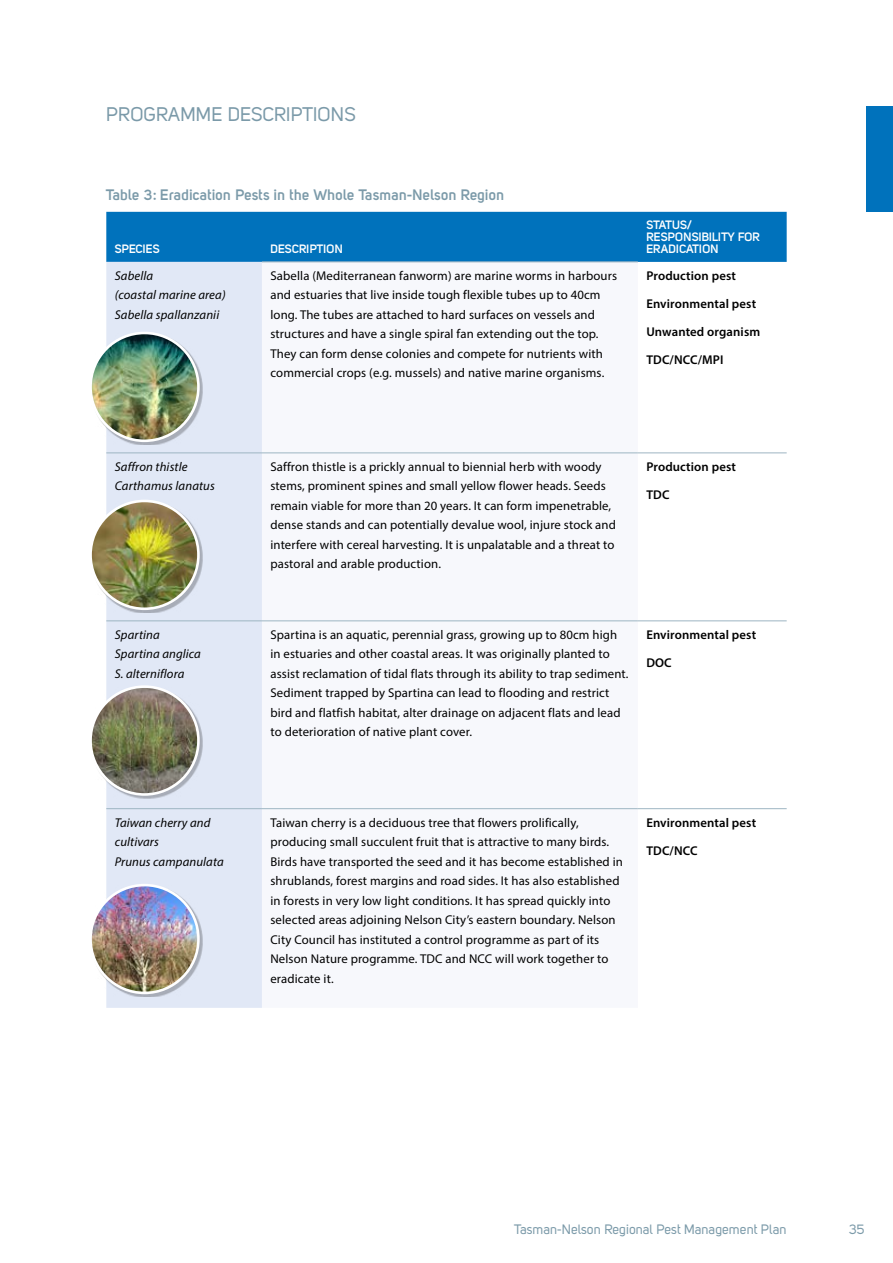
<style>
.page{position:relative;width:893px;height:1263px;background:#fff}
.page>*{position:absolute;margin:0;border:0;box-sizing:border-box;transform-origin:0 0}
.t1{font:19.5px "Uni Sans Regular";color:#7b9aa9}
.t2{font:700 15px "Uni Sans Semi";letter-spacing:.01em;color:#7b9aa9}
.t3{font:13.5px "Uni Sans Regular";color:#7b9aa9}
.t4{font:12.75px/19.5px "Myriad Pro";letter-spacing:.01em;color:#000}
.t5{font:italic 12.75px/19.5px "Myriad Pro";letter-spacing:.01em;color:#000}
.t6{font:600 12.75px/28px "Myriad Pro";letter-spacing:.01em;color:#000}
.t7{font:700 12px/12px "Uni Sans Semi";color:#fff}
</style>
<div class="page">
<div style="left:106px;top:212px;width:681px;height:50px;background:#0072bc"></div>
<div style="left:106px;top:262px;width:156px;height:746px;background:#e1e8f6"></div>
<svg style="left:262px;top:452px;width:376px;height:358px"></svg>
<hr style="left:106px;top:453px;width:156px;height:1px;background:#9db5c2">
<hr style="left:638px;top:453px;width:149px;height:1px;background:#9db5c2">
<hr style="left:106px;top:621px;width:156px;height:1px;background:#9db5c2">
<hr style="left:638px;top:621px;width:149px;height:1px;background:#9db5c2">
<hr style="left:106px;top:808px;width:156px;height:1px;background:#9db5c2">
<hr style="left:638px;top:808px;width:149px;height:1px;background:#9db5c2">
<hr style="left:262px;top:262px;width:376px;height:1px;background:#9db5c2">
<hr style="left:262px;top:453px;width:376px;height:1px;background:#9db5c2">
<hr style="left:262px;top:621px;width:376px;height:1px;background:#9db5c2">
<hr style="left:262px;top:808px;width:376px;height:1px;background:#9db5c2">
<div style="left:91px;top:333px;width:112px;height:112px;background:#000;opacity:.26"></div>
<img style="left:91px;top:333px;width:107px;height:108px;border-radius:54px">
<div style="left:89px;top:332px;width:111px;height:110px;border:3px solid #fff;border-radius:50%"></div>
<div style="left:91px;top:501px;width:112px;height:112px;background:#000;opacity:.26"></div>
<img style="left:91px;top:501px;width:107px;height:108px;border-radius:54px">
<div style="left:89px;top:500px;width:111px;height:110px;border:3px solid #fff;border-radius:50%"></div>
<div style="left:91px;top:687px;width:112px;height:111px;background:#000;opacity:.26"></div>
<img style="left:91px;top:687px;width:107px;height:107px;border-radius:54px">
<div style="left:89px;top:685px;width:111px;height:111px;border:3px solid #fff;border-radius:50%"></div>
<div style="left:91px;top:886px;width:112px;height:111px;background:#000;opacity:.26"></div>
<img style="left:91px;top:885px;width:107px;height:108px;border-radius:54px">
<div style="left:89px;top:884px;width:111px;height:110px;border:3px solid #fff;border-radius:50%"></div>
<div style="left:866px;top:106px;width:27px;height:106px;background:#0072bc"></div>
<h1 class="t1" style="left:106px;top:103px;width:251px">PROGRAMME DESCRIPTIONS</h1>
<p class="t2" style="left:106px;top:186px;width:400px">Table 3: Eradication Pests in the Whole Tasman-Nelson Region</p>
<p class="t7" style="left:115px;top:243px;width:47px">SPECIES</p>
<p class="t7" style="left:270px;top:243px;width:74px">DESCRIPTION</p>
<p class="t7" style="left:646px;top:219px;width:115px">STATUS/<br>RESPONSIBILITY FOR<br>ERADICATION</p>
<p class="t5" style="left:115px;top:266px;width:112px">Sabella<br>(coastal marine area)<br>Sabella spallanzanii</p>
<p class="t4" style="left:270px;top:266px;width:348px">Sabella (Mediterranean fanworm) are marine worms in harbours and estuaries that live inside tough flexible tubes up to 40cm long. The tubes are attached to hard surfaces on vessels and structures and have a single spiral fan extending out the top.<br>They can form dense colonies and compete for nutrients with commercial crops (e.g. mussels) and native marine organisms.</p>
<p class="t6" style="left:646px;top:261px;width:115px">Production pest<br>Environmental pest<br>Unwanted organism<br>TDC/NCC/MPI</p>
<p class="t5" style="left:115px;top:457px;width:102px">Saffron thistle<br>Carthamus lanatus</p>
<p class="t4" style="left:270px;top:457px;width:347px">Saffron thistle is a prickly annual to biennial herb with woody stems, prominent spines and small yellow flower heads. Seeds remain viable for more than 20 years. It can form impenetrable, dense stands and can potentially devalue wool, injure stock and interfere with cereal harvesting. It is unpalatable and a threat to pastoral and arable production.</p>
<p class="t6" style="left:646px;top:452px;width:91px">Production pest<br>TDC</p>
<p class="t5" style="left:115px;top:625px;width:88px">Spartina<br>Spartina anglica<br>S. alterniflora</p>
<p class="t4" style="left:270px;top:625px;width:360px">Spartina is an aquatic, perennial grass, growing up to 80cm high in estuaries and other coastal areas. It was originally planted to assist reclamation of tidal flats through its ability to trap sediment.<br>Sediment trapped by Spartina can lead to flooding and restrict bird and flatfish habitat, alter drainage on adjacent flats and lead to deterioration of native plant cover.</p>
<p class="t6" style="left:646px;top:620px;width:111px">Environmental pest<br>DOC</p>
<p class="t5" style="left:115px;top:812px;width:110px">Taiwan cherry and cultivars<br>Prunus campanulata</p>
<p class="t4" style="left:270px;top:812px;width:354px">Taiwan cherry is a deciduous tree that flowers prolifically, producing small succulent fruit that is attractive to many birds.<br>Birds have transported the seed and it has become established in shrublands, forest margins and road sides. It has also established in forests in very low light conditions. It has spread quickly into selected areas adjoining Nelson City’s eastern boundary. Nelson City Council has instituted a control programme as part of its Nelson Nature programme. TDC and NCC will work together to eradicate it.</p>
<p class="t6" style="left:646px;top:808px;width:111px">Environmental pest<br>TDC/NCC</p>
<p class="t3" style="left:514px;top:1221px;width:274px">Tasman-Nelson Regional Pest Management Plan</p>
<p class="t3" style="left:849px;top:1221px;width:17px">35</p>
</div>
